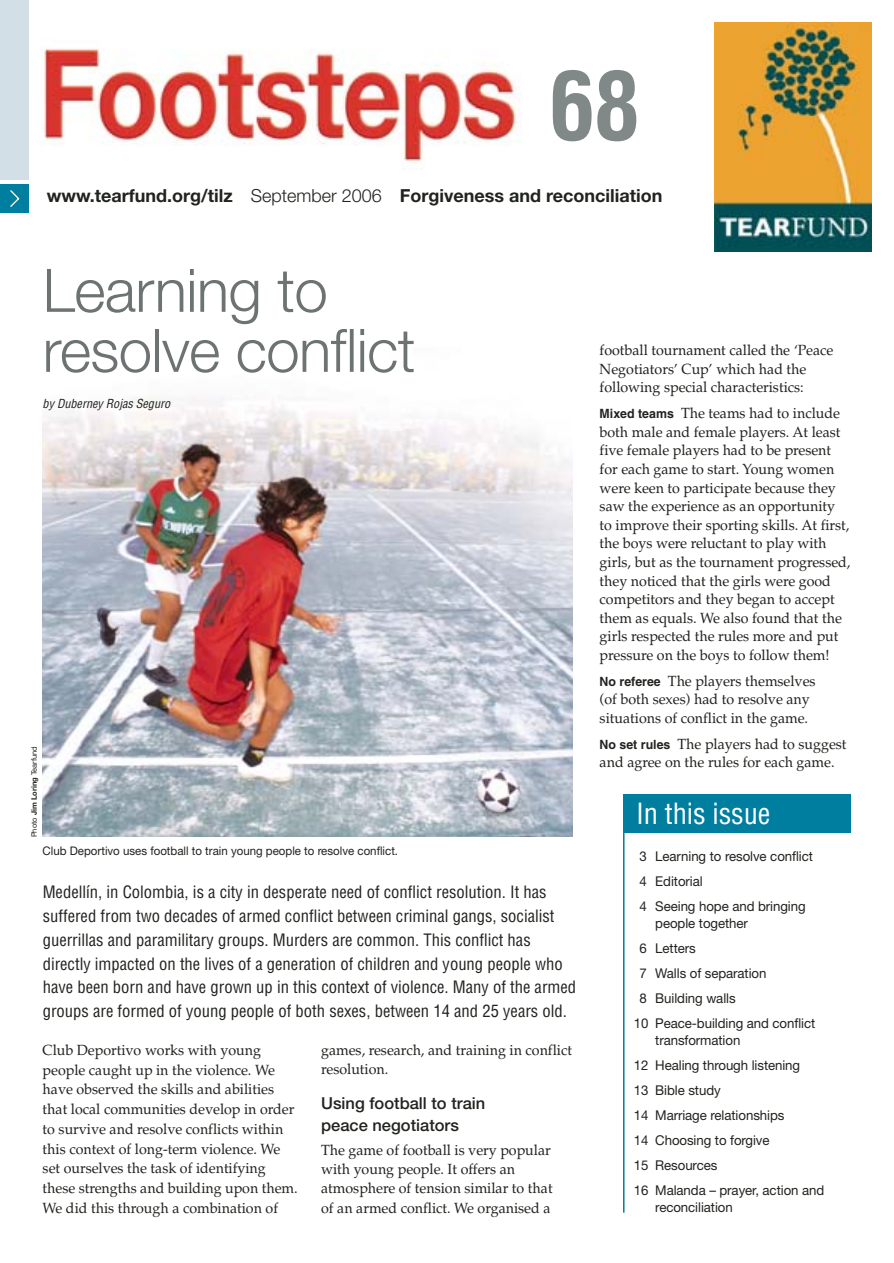
<style>
.page{position:relative;width:894px;height:1263px;background:#fff}
.page>*{position:absolute;margin:0;border:0;box-sizing:border-box;transform-origin:0 0}
.t1{font:700 condensed 93px "Helvetica";color:#818888}
.t2{font:300 60px/60px "Helvetica Neue";letter-spacing:-.01em;color:#6c7372}
.t3{font:condensed 28.5px "Helvetica";letter-spacing:-.005em;color:#fff}
.t4{font:700 18px "Helvetica Neue";color:#20231e}
.t5{font:condensed 16.65px/24px "Helvetica";color:#20231e}
.t6{font:500 16.5px/21.8px "Helvetica Neue";color:#20231e}
.t7{font:14.7px/18.6px "Palatino";color:#20231e}
.t8{font:13.5px/24.9px "Helvetica Neue";letter-spacing:-.005em;color:#20231e}
.t9{font:italic condensed 12.15px "Helvetica";color:#20231e}
.t10{font:11.85px "Helvetica Neue";color:#20231e}
.t11{font:7.5px "Helvetica Neue";color:#20231e}
.s1{font-weight:300}
.s2{font-weight:700}
.s3{font-family:"Helvetica";font-weight:700;font-size:12.75px}
</style>
<div class="page">
<img style="left:28px;top:26px;width:493px;height:154px">
<hr style="left:623px;top:804px;width:2px;height:409px;background:#007e9f">
<div style="left:623px;top:795px;width:228px;height:38px;background:#007e9f"></div>
<img style="left:43px;top:396px;width:529px;height:441px">
<div style="left:0;top:184px;width:28px;height:28px;background:#007e9f"></div>
<svg style="left:10px;top:190px;width:10px;height:17px"></svg>
<div style="left:0;top:0;width:28px;height:180px;background:#d3dfe6"></div>
<img style="left:714px;top:22px;width:158px;height:230px">
<h1 class="t1" style="left:549px;top:70px;width:93px">68</h1>
<p class="t4" style="left:47px;top:189px;width:617px">www.tearfund.org/tilz <span class="s1">September 2006</span> Forgiveness and reconciliation</p>
<h2 class="t2" style="left:43px;top:266px;width:374px">Learning to resolve conflict</h2>
<p class="t9" style="left:43px;top:399px;width:129px">by Duberney Rojas Seguro</p>
<p class="t11" style="left:32px;top:837px;width:93px;rotate:-90deg">Photo <span class="s2">Jim Loring</span> Tearfund</p>
<p class="t10" style="left:43px;top:846px;width:357px">Club Deportivo uses football to train young people to resolve conflict.</p>
<p class="t5" style="left:43px;top:881px;width:535px">Medellín, in Colombia, is a city in desperate need of conflict resolution. It has suffered from two decades of armed conflict between criminal gangs, socialist guerrillas and paramilitary groups. Murders are common. This conflict has directly impacted on the lives of a generation of children and young people who have been born and have grown up in this context of violence. Many of the armed groups are formed of young people of both sexes, between 14 and 25 years old.</p>
<p class="t7" style="left:43px;top:1042px;width:257px;line-height:19.6px">Club Deportivo works with young people caught up in the violence. We have observed the skills and abilities that local communities develop in order to survive and resolve conflicts within this context of long-term violence. We set ourselves the task of identifying these strengths and building upon them.<br>We did this through a combination of</p>
<p class="t7" style="left:321px;top:1042px;width:252px;line-height:19.4px">games, research, and training in conflict resolution.</p>
<p class="t6" style="left:321px;top:1094px;width:166px">Using football to train peace negotiators</p>
<p class="t7" style="left:321px;top:1142px;width:233px;line-height:19.4px">The game of football is very popular with young people. It offers an atmosphere of tension similar to that of an armed conflict. We organised a</p>
<p class="t7" style="left:600px;top:342px;width:235px">football tournament called the ‘Peace<br>Negotiators’ Cup’ which had the following special characteristics:</p>
<p class="t7" style="left:600px;top:406px;width:252px"><span class="s3">Mixed teams</span> The teams had to include both male and female players. At least five female players had to be present for each game to start. Young women were keen to participate because they saw the experience as an opportunity to improve their sporting skills. At first, the boys were reluctant to play with girls, but as the tournament progressed, they noticed that the girls were good competitors and they began to accept them as equals. We also found that the girls respected the rules more and put pressure on the boys to follow them!</p>
<p class="t7" style="left:600px;top:673px;width:217px"><span class="s3">No referee</span> The players themselves (of both sexes) had to resolve any situations of conflict in the game.</p>
<p class="t7" style="left:600px;top:736px;width:248px"><span class="s3">No set rules</span> The players had to suggest and agree on the rules for each game.</p>
<h3 class="t3" style="left:636px;top:803px;width:136px">In this issue</h3>
<p class="t8" style="left:639px;top:845px;width:175px">3 Learning to resolve conflict<br>4 Editorial<br>4 Seeing hope and bringing</p>
<p class="t8" style="left:655px;top:913px;width:94px">people together</p>
<p class="t8" style="left:639px;top:937px;width:58px">6 Letters</p>
<p class="t8" style="left:639px;top:962px;width:129px">7 Walls of separation</p>
<p class="t8" style="left:639px;top:987px;width:98px">8 Building walls</p>
<p class="t8" style="left:634px;top:1012px;width:183px">10 Peace-building and conflict</p>
<p class="t8" style="left:634px;top:1029px;width:192px;text-indent:21px">transformation<br>12 Healing through listening<br>13 Bible study<br>14 Marriage relationships<br>14 Choosing to forgive<br>15 Resources<br>16 Malanda – prayer, action and</p>
<p class="t8" style="left:655px;top:1196px;width:79px">reconciliation</p>
</div>
